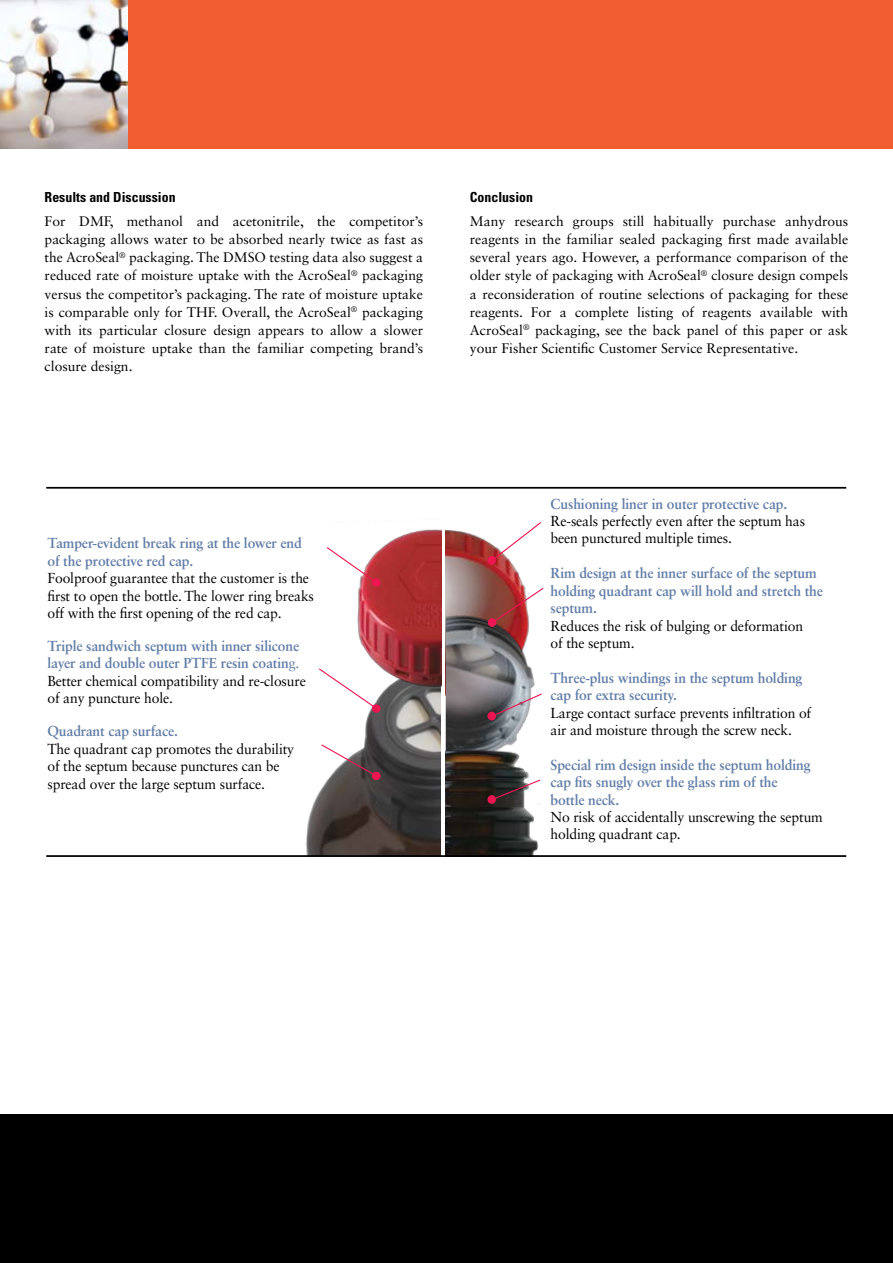
<style>
.page{position:relative;width:893px;height:1263px;background:#fff}
.page>*{position:absolute;margin:0;border:0;box-sizing:border-box;transform-origin:0 0}
.t1{font:700 14.55px/17.4px "Sabon LT Std";letter-spacing:-.01em;color:#627ea8;scale:.96 1}
.t2{font:14.55px/17.4px "Sabon LT Std";letter-spacing:-.01em;color:#000;scale:.96 1}
.t3{font:13.8px/18.1px "Sabon LT Std";color:#000;text-align:justify}
.t4{font:700 condensed 13.8px "Univers LT Std";color:#000}
.s1{font-weight:400}
.s2{font-weight:400;color:#000}
</style>
<div class="page">
<div style="left:0;top:0;width:893px;height:149px;background:#f15d2f"></div>
<div style="left:0;top:1114px;width:893px;height:149px;background:#000"></div>
<img style="left:0;top:0;width:128px;height:149px">
<svg style="left:441px;top:530px;width:5px;height:325px"></svg>
<img style="left:446px;top:530px;width:79px;height:72px">
<img style="left:446px;top:602px;width:89px;height:129px">
<img style="left:446px;top:731px;width:94px;height:124px">
<img style="left:306px;top:701px;width:135px;height:154px">
<img style="left:357px;top:529px;width:84px;height:172px">
<svg style="left:488px;top:618px;width:8px;height:9px"></svg>
<svg style="left:490px;top:587px;width:54px;height:37px"></svg>
<div style="left:487px;top:556px;width:9px;height:9px;background:#ed1651;border-radius:50%"></div>
<svg style="left:490px;top:522px;width:51px;height:40px"></svg>
<div style="left:487px;top:712px;width:9px;height:8px;background:#ed1651;border-radius:50%"></div>
<svg style="left:490px;top:692px;width:52px;height:26px"></svg>
<svg style="left:487px;top:795px;width:9px;height:9px"></svg>
<svg style="left:490px;top:779px;width:51px;height:22px"></svg>
<div style="left:372px;top:578px;width:9px;height:9px;background:#ed1651;border-radius:50%"></div>
<svg style="left:326px;top:546px;width:52px;height:38px"></svg>
<div style="left:372px;top:704px;width:9px;height:9px;background:#ed1651;border-radius:50%"></div>
<svg style="left:318px;top:667px;width:60px;height:43px"></svg>
<div style="left:372px;top:772px;width:9px;height:8px;background:#ed1651;border-radius:50%"></div>
<svg style="left:320px;top:743px;width:58px;height:34px"></svg>
<hr style="left:46px;top:855px;width:800px;height:2px;background:#000">
<hr style="left:46px;top:487px;width:800px;height:2px;background:#000">
<p class="t4" style="left:45px;top:189px;width:133px">Results and Discussion</p>
<p class="t3" style="left:45px;top:212px;width:380px">For DMF, methanol and acetonitrile, the competitor’s packaging allows water to be absorbed nearly twice as fast as the AcroSeal<sup>®</sup> packaging. The DMSO testing data also suggest a reduced rate of moisture uptake with the AcroSeal<sup>®</sup> packaging versus the competitor’s packaging. The rate of moisture uptake is comparable only for THF. Overall, the AcroSeal<sup>®</sup> packaging with its particular closure design appears to allow a slower rate of moisture uptake than the familiar competing brand’s closure design.</p>
<p class="t4" style="left:470px;top:189px;width:65px">Conclusion</p>
<p class="t3" style="left:470px;top:212px;width:380px">Many research groups still habitually purchase anhydrous reagents in the familiar sealed packaging first made available several years ago. However, a performance comparison of the older style of packaging with AcroSeal<sup>®</sup> closure design compels a reconsideration of routine selections of packaging for these reagents. For a complete listing of reagents available with AcroSeal<sup>®</sup> packaging, see the back panel of this paper or ask your Fisher Scientific Customer Service Representative.</p>
<p class="t1" style="left:47px;top:534px;width:266px">Tamper-evident break ring at the lower end of the protective red cap.</p>
<p class="t2" style="left:47px;top:569px;width:279px">Foolproof guarantee that the customer is the first to open the bottle. The lower ring breaks off with the first opening of the red cap.</p>
<p class="t1" style="left:47px;top:637px;width:271px">Triple sandwich septum with inner silicone layer and double outer PTFE resin coatin<span class="s1">g.<br></span><span class="s2">Better chemical compatibility and re-closure of any puncture hole.</span></p>
<p class="t1" style="left:47px;top:722px;width:138px">Quadrant cap surface.</p>
<p class="t2" style="left:47px;top:740px;width:258px">The quadrant cap promotes the durability of the septum because punctures can be spread over the large septum surface.</p>
<p class="t1" style="left:551px;top:495px;width:248px">Cushioning liner in outer protective cap.</p>
<p class="t2" style="left:551px;top:512px;width:267px">Re-seals perfectly even after the septum has been punctured multiple times.</p>
<p class="t1" style="left:551px;top:564px;width:285px">Rim design at the inner surface of the septum holding quadrant cap will hold and stretch the septum.</p>
<p class="t2" style="left:551px;top:617px;width:265px">Reduces the risk of bulging or deformation of the septum.</p>
<p class="t1" style="left:551px;top:669px;width:264px">Three-plus windings in the septum holding cap for extra security.</p>
<p class="t2" style="left:551px;top:704px;width:273px">Large contact surface prevents infiltration of air and moisture through the screw neck.</p>
<p class="t1" style="left:551px;top:756px;width:272px">Special rim design inside the septum holding cap fits snugly over the glass rim of the bottle neck.</p>
<p class="t2" style="left:551px;top:808px;width:285px">No risk of accidentally unscrewing the septum holding quadrant cap.</p>
</div>
